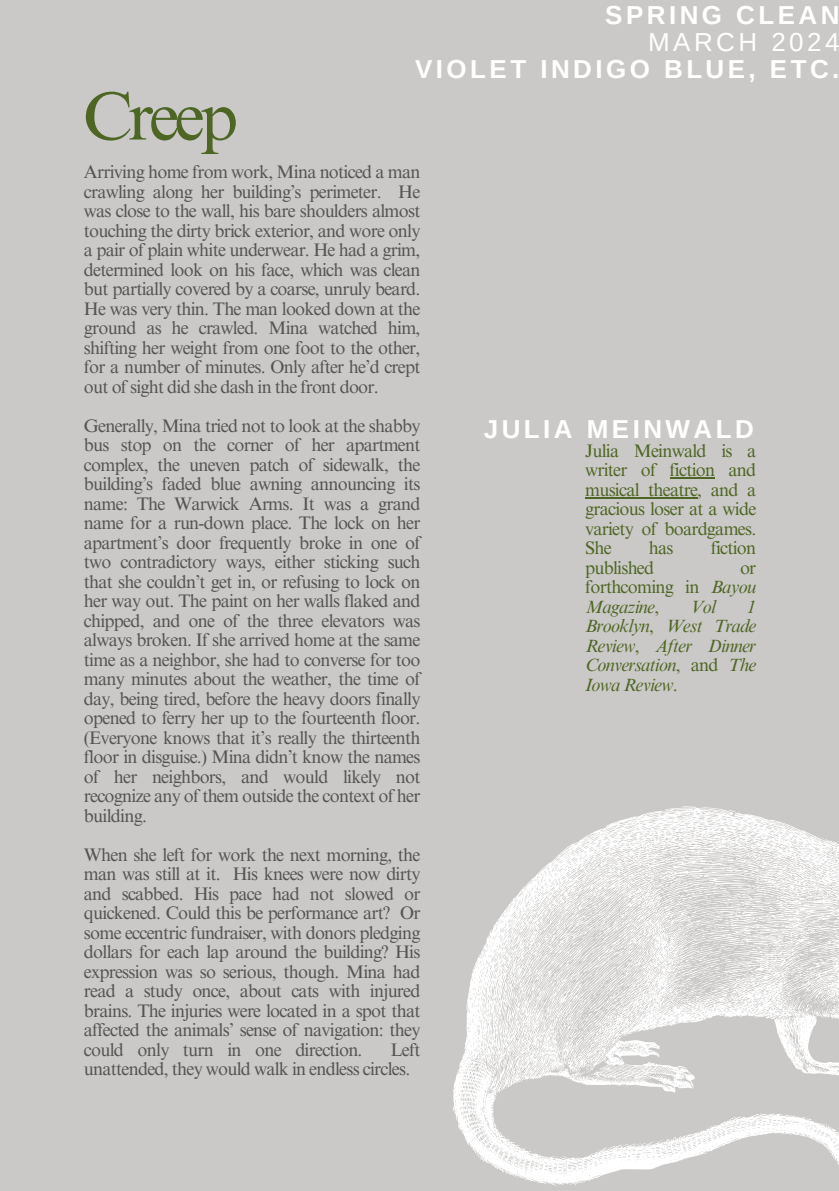
<style>
.page{position:relative;width:839px;height:1191px;background:#fff}
.page>*{position:absolute;margin:0;border:0;box-sizing:border-box;transform-origin:0 0}
.t1{font:68.2px "Times NRMT Pro";letter-spacing:-.065em;color:#4d6623}
.t2{font:700 26px "Arimo";letter-spacing:.13em;color:#fff}
.t3{font:26px "Arimo";letter-spacing:.13em;color:#fff}
.t4{font:18.2px/19.6px "Times NRMT Pro";letter-spacing:-.04em;color:#545454;text-align:justify}
.t5{font:18.2px/19.6px "Times NRMT Pro";letter-spacing:-.04em;color:#4d6623;text-align:justify}
.t6{font:italic 18.2px/19.6px "Times NRMT Pro";letter-spacing:-.04em;color:#4d6623;text-align:justify}
.s1{font-style:italic}
.s2{font-style:normal}
</style>
<div class="page">
<div style="left:0;top:0;width:838px;height:1191px;background:#cbc9c7"></div>
<svg style="left:453px;top:806px;width:385px;height:380px"></svg>
<hr style="left:669px;top:478px;width:45px;height:1px;background:#4d6623">
<hr style="left:585px;top:497px;width:112px;height:2px;background:#4d6623">
<h1 class="t1" style="left:83px;top:91px;width:156px">Creep</h1>
<h2 class="t2" style="left:605px;top:1px;width:236px">SPRING CLEAN</h2>
<h2 class="t3" style="left:648px;top:28px;width:193px">MARCH 2024</h2>
<h2 class="t2" style="left:415px;top:55px;width:426px">VIOLET INDIGO BLUE, ETC.</h2>
<p class="t4" style="left:84px;top:164px;width:338px">Arriving home from work, Mina noticed a man crawling along her building’s perimeter. He was close to the wall, his bare shoulders almost touching the dirty brick exterior, and wore only a pair of plain white underwear. He had a grim, determined look on his face, which was clean but partially covered by a coarse, unruly beard.<br>He was very thin. The man looked down at the ground as he crawled. Mina watched him, shifting her weight from one foot to the other, for a number of minutes. Only after he’d crept out of sight did she dash in the front door.</p>
<p class="t4" style="left:84px;top:418px;width:338px">Generally, Mina tried not to look at the shabby bus stop on the corner of her apartment complex, the uneven patch of sidewalk, the building’s faded blue awning announcing its name: The Warwick Arms. It was a grand name for a run-down place. The lock on her apartment’s door frequently broke in one of two contradictory ways, either sticking such that she couldn’t get in, or refusing to lock on her way out. The paint on her walls flaked and chipped, and one of the three elevators was always broken. If she arrived home at the same time as a neighbor, she had to converse for too many minutes about the weather, the time of day, being tired, before the heavy doors finally opened to ferry her up to the fourteenth floor. (Everyone knows that it’s really the thirteenth floor in disguise.) Mina didn’t know the names of her neighbors, and would likely not recognize any of them outside the context of her building.</p>
<p class="t4" style="left:84px;top:847px;width:338px">When she left for work the next morning, the man was still at it. His knees were now dirty and scabbed. His pace had not slowed or quickened. Could this be performance art? Or some eccentric fundraiser, with donors pledging dollars for each lap around the building? His expression was so serious, though. Mina had read a study once, about cats with injured brains. The injuries were located in a spot that affected the animals’ sense of navigation: they could only turn in one direction.</p>
<p class="t4" style="left:84px;top:1042px;width:338px;text-indent:306px">Left unattended, they would walk in endless circles.</p>
<h2 class="t2" style="left:484px;top:414px;width:271px">JULIA MEINWALD</h2>
<p class="t5" style="left:585px;top:443px;width:173px">Julia Meinwald is a writer of fiction and musical theatre, and a gracious loser at a wide variety of boardgames.<br>She</p>
<p class="t5" style="left:649px;top:540px;width:26px">has</p>
<p class="t5" style="left:710px;top:540px;width:47px">fiction</p>
<p class="t5" style="left:585px;top:560px;width:71px">published</p>
<p class="t5" style="left:585px;top:560px;width:173px;text-indent:155px">or forthcoming in <span class="s1">Bayou Magazine</span>,</p>
<p class="t6" style="left:690px;top:599px;width:27px">Vol</p>
<p class="t6" style="left:585px;top:599px;width:173px;text-indent:162px">1<br>Brooklyn<span class="s2">,</span> West Trade Review<span class="s2">,</span> After Dinner Conversation<span class="s2">, and</span> The Iowa Review<span class="s2">.</span></p>
</div>
